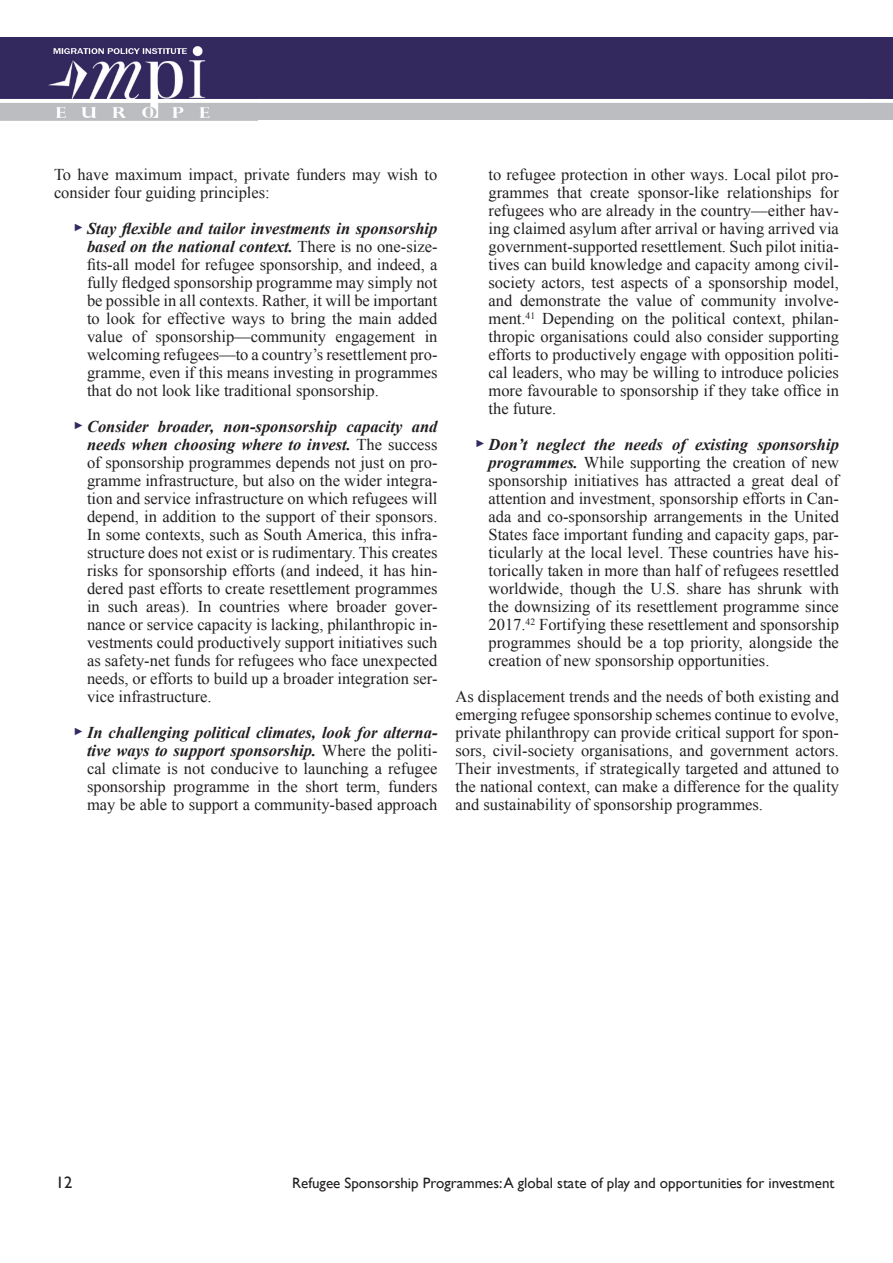
<style>
.page{position:relative;width:893px;height:1263px;background:#fff}
.page>*{position:absolute;margin:0;border:0;box-sizing:border-box;transform-origin:0 0}
.t1{font:16.5px/18px "Times New Roman";color:#231f20;text-align:justify}
.t2{font:16.5px "Gill Sans";color:#231f20}
.t3{font:15px "Gill Sans";color:#231f20}
.s1{font-weight:700;font-style:italic}
</style>
<div class="page">
<img style="left:164px;top:37px;width:705px;height:83px">
<img style="left:869px;top:37px;width:24px;height:83px">
<img style="left:0;top:38px;width:258px;height:82px">
<p class="t1" style="left:54px;top:165px;width:385px">To have maximum impact, private funders may wish to consider four guiding principles:</p>
<p class="t1" style="left:87px;top:219px;width:352px;text-indent:-14px"><sup>►</sup> <span class="s1">Stay flexible and tailor investments in sponsorship based on the national context.</span> There is no one-size&shy;fits-all model for refugee sponsorship, and indeed, a fully fledged sponsorship programme may simply not be possible in all contexts. Rather, it will be important to look for effective ways to bring the main added value of sponsorship—community engagement in welcoming refugees—to a country’s resettlement pro&shy;gramme, even if this means investing in programmes that do not look like traditional sponsorship.</p>
<p class="t1" style="left:87px;top:417px;width:352px;text-indent:-14px"><sup>►</sup> <span class="s1">Consider broader, non-sponsorship capacity and needs when choosing where to invest.</span> The success of sponsorship programmes depends not just on pro&shy;gramme infrastructure, but also on the wider integra&shy;tion and service infrastructure on which refugees will depend, in addition to the support of their sponsors.<br>In some contexts, such as South America, this infra&shy;structure does not exist or is rudimentary. This creates risks for sponsorship efforts (and indeed, it has hin&shy;dered past efforts to create resettlement programmes in such areas). In countries where broader gover&shy;nance or service capacity is lacking, philanthropic in&shy;vestments could productively support initiatives such as safety-net funds for refugees who face unexpected needs, or efforts to build up a broader integration ser&shy;vice infrastructure.</p>
<p class="t1" style="left:87px;top:723px;width:352px;text-indent:-14px"><sup>►</sup> <span class="s1">In challenging political climates, look for alterna&shy;tive ways to support sponsorship.</span> Where the politi&shy;cal climate is not conducive to launching a refugee sponsorship programme in the short term, funders may be able to support a community-based approach</p>
<p class="t1" style="left:488px;top:165px;width:352px">to refugee protection in other ways. Local pilot pro&shy;grammes that create sponsor-like relationships for refugees who are already in the country—either hav&shy;ing claimed asylum after arrival or having arrived via government-supported resettlement. Such pilot initia&shy;tives can build knowledge and capacity among civil&shy;society actors, test aspects of a sponsorship model, and demonstrate the value of community involve&shy;ment.<sup>41</sup> Depending on the political context, philan&shy;thropic organisations could also consider supporting efforts to productively engage with opposition politi&shy;cal leaders, who may be willing to introduce policies more favourable to sponsorship if they take office in the future.</p>
<p class="t1" style="left:488px;top:435px;width:352px;text-indent:-14px"><sup>►</sup> <span class="s1">Don’t neglect the needs of existing sponsorship programmes.</span> While supporting the creation of new sponsorship initiatives has attracted a great deal of attention and investment, sponsorship efforts in Can&shy;ada and co-sponsorship arrangements in the United States face important funding and capacity gaps, par&shy;ticularly at the local level. These countries have his&shy;torically taken in more than half of refugees resettled worldwide, though the U.S. share has shrunk with the downsizing of its resettlement programme since 2017.<sup>42</sup> Fortifying these resettlement and sponsorship programmes should be a top priority, alongside the creation of new sponsorship opportunities.</p>
<p class="t1" style="left:455px;top:687px;width:385px">As displacement trends and the needs of both existing and emerging refugee sponsorship schemes continue to evolve, private philanthropy can provide critical support for spon&shy;sors, civil-society organisations, and government actors.<br>Their investments, if strategically targeted and attuned to the national context, can make a difference for the quality and sustainability of sponsorship programmes.</p>
<p class="t2" style="left:56px;top:1173px;width:18px">12</p>
<p class="t3" style="left:292px;top:1174px;width:544px">Refugee Sponsorship Programmes: A global state of play and opportunities for investment</p>
</div>
